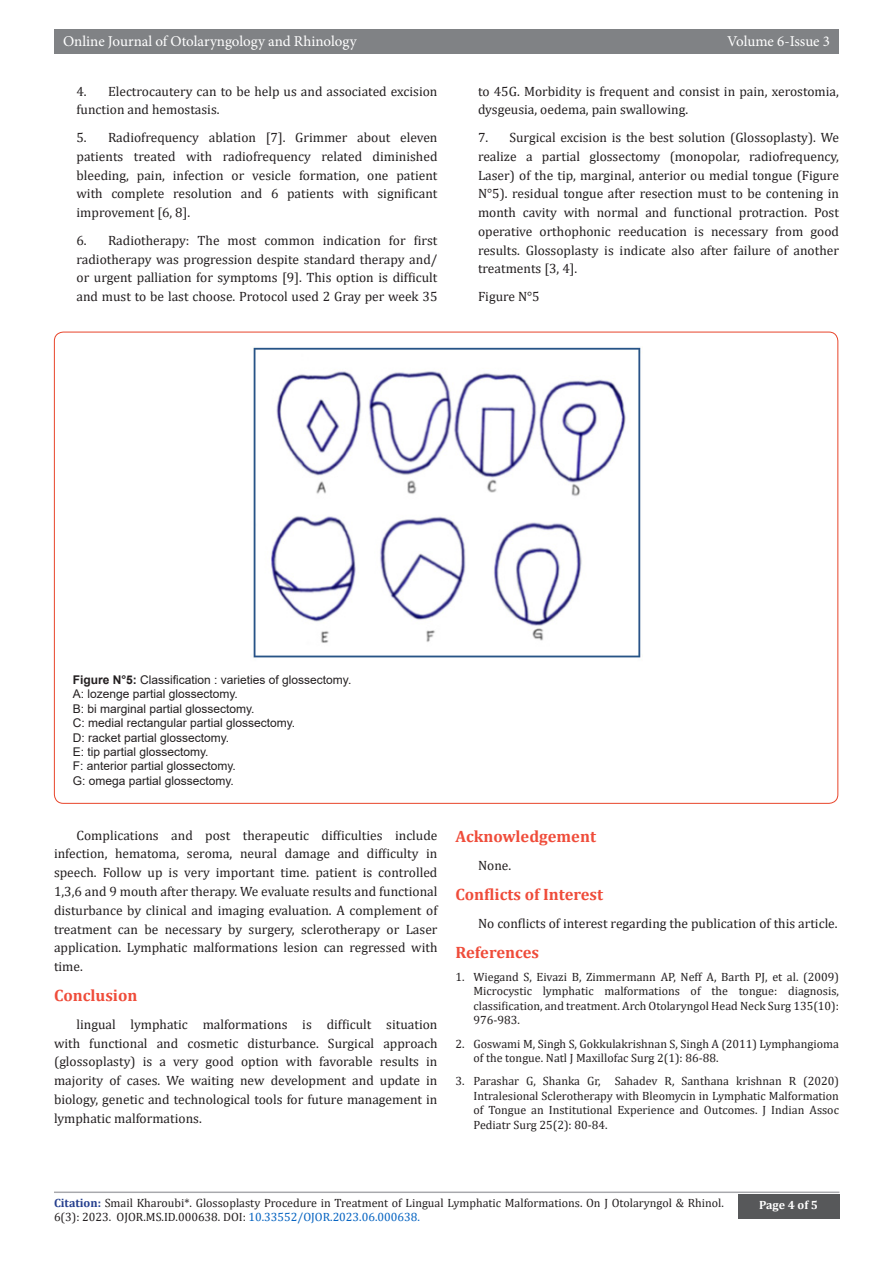
<style>
.page{position:relative;width:893px;height:1263px;background:#fff}
.page>*{position:absolute;margin:0;border:0;box-sizing:border-box;transform-origin:0 0}
.t1{font:700 16.5px "Cambria";color:#ef4c3a}
.t2{font:15px "Minion Pro";color:#fff}
.t3{font:13.5px/18.8px "Cambria";color:#231f20;text-align:justify}
.t4{font:12px/14.4px "Cambria";color:#231f20}
.t5{font:12px "Arial";color:#231f20}
.t6{font:700 12px "Cambria";color:#fff}
.s1{font-weight:700}
.s2{font-weight:700;color:#253f8e}
.s3{color:#0563c1}
</style>
<div class="page">
<hr style="left:54px;top:1191px;width:785px;height:2px;background:#a8a9ad">
<div style="left:54px;top:29px;width:785px;height:25px;background:#808285"></div>
<div style="left:738px;top:1194px;width:101px;height:24px;background:#57585a"></div>
<img style="left:253px;top:347px;width:388px;height:311px">
<p class="t2" style="left:63px;top:31px;width:295px">Online Journal of Otolaryngology and Rhinology</p>
<p class="t2" style="left:727px;top:31px;width:104px">Volume 6-Issue 3</p>
<p class="t3" style="left:76px;top:82px;width:362px">4. Electrocautery can to be help us and associated excision function and hemostasis.</p>
<p class="t3" style="left:76px;top:128px;width:362px">5. Radiofrequency ablation [7]. Grimmer about eleven patients treated with radiofrequency related diminished bleeding, pain, infection or vesicle formation, one patient with complete resolution and 6 patients with significant improvement [6, 8].</p>
<p class="t3" style="left:76px;top:231px;width:362px">6. Radiotherapy: The most common indication for first radiotherapy was progression despite standard therapy and/ or urgent palliation for symptoms [9]. This option is difficult and must to be last choose. Protocol used 2 Gray per week 35</p>
<p class="t3" style="left:478px;top:82px;width:362px">to 45G. Morbidity is frequent and consist in pain, xerostomia, dysgeusia, oedema, pain swallowing.</p>
<p class="t3" style="left:478px;top:128px;width:362px">7. Surgical excision is the best solution (Glossoplasty). We realize a partial glossectomy (monopolar, radiofrequency, Laser) of the tip, marginal, anterior ou medial tongue (Figure N°5). residual tongue after resection must to be contening in month cavity with normal and functional protraction. Post operative orthophonic reeducation is necessary from good results. Glossoplasty is indicate also after failure of another treatments [3, 4].</p>
<p class="t3" style="left:478px;top:287px;width:63px">Figure N°5</p>
<p class="t5" style="left:73px;top:671px;width:280px"><span class="s1">Figure N°5:</span> Classification : varieties of glossectomy.</p>
<p class="t5" style="left:73px;top:686px;width:167px">A: lozenge partial glossectomy.</p>
<p class="t5" style="left:73px;top:700px;width:183px">B: bi marginal partial glossectomy.</p>
<p class="t5" style="left:73px;top:715px;width:224px">C: medial rectangular partial glossectomy.</p>
<p class="t5" style="left:73px;top:729px;width:158px">D: racket partial glossectomy.</p>
<p class="t5" style="left:73px;top:743px;width:137px">E: tip partial glossectomy.</p>
<p class="t5" style="left:73px;top:758px;width:165px">F: anterior partial glossectomy.</p>
<p class="t5" style="left:73px;top:772px;width:163px">G: omega partial glossectomy.</p>
<p class="t3" style="left:54px;top:826px;width:385px;text-indent:22px">Complications and post therapeutic difficulties include infection, hematoma, seroma, neural damage and difficulty in speech. Follow up is very important time. patient is controlled 1,3,6 and 9 mouth after therapy. We evaluate results and functional disturbance by clinical and imaging evaluation. A complement of treatment can be necessary by surgery, sclerotherapy or Laser application. Lymphatic malformations lesion can regressed with time.</p>
<p class="t1" style="left:54px;top:984px;width:85px">Conclusion</p>
<p class="t3" style="left:54px;top:1015px;width:385px;text-indent:22px">lingual lymphatic malformations is difficult situation with functional and cosmetic disturbance. Surgical approach (glossoplasty) is a very good option with favorable results in majority of cases. We waiting new development and update in biology, genetic and technological tools for future management in lymphatic malformations.</p>
<p class="t1" style="left:455px;top:825px;width:142px">Acknowledgement</p>
<p class="t3" style="left:478px;top:856px;width:35px">None.</p>
<p class="t1" style="left:455px;top:882px;width:149px">Conflicts of Interest</p>
<p class="t3" style="left:478px;top:913px;width:361px">No conflicts of interest regarding the publication of this article.</p>
<p class="t1" style="left:455px;top:940px;width:85px">References</p>
<p class="t4" style="left:473px;top:970px;width:367px;text-align:justify;text-indent:-18px">1. Wiegand S, Eivazi B, Zimmermann AP, Neff A, Barth PJ, et al. (2009)<br>Microcystic lymphatic malformations of the tongue: diagnosis, classification, and treatment. Arch Otolaryngol Head Neck Surg 135(10):<br>976-983.</p>
<p class="t4" style="left:473px;top:1036px;width:367px;text-indent:-18px">2. Goswami M, Singh S, Gokkulakrishnan S, Singh A (2011) Lymphangioma of the tongue. Natl J Maxillofac Surg 2(1): 86-88.</p>
<p class="t4" style="left:473px;top:1074px;width:367px;text-align:justify;text-indent:-18px">3. Parashar G, Shanka Gr, Sahadev R, Santhana krishnan R (2020)<br>Intralesional Sclerotherapy with Bleomycin in Lymphatic Malformation of Tongue an Institutional Experience and Outcomes. J Indian Assoc Pediatr Surg 25(2): 80-84.</p>
<p class="t4" style="left:54px;top:1195px;width:671px"><span class="s2">Citation:</span> Smail Kharoubi*. Glossoplasty Procedure in Treatment of Lingual Lymphatic Malformations. On J Otolaryngol &amp; Rhinol.<br>6(3): 2023. OJOR.MS.ID.000638. DOI: <span class="s3">10.33552/OJOR.2023.06.000638.</span></p>
<p class="t6" style="left:759px;top:1197px;width:60px">Page 4 of 5</p>
</div>
